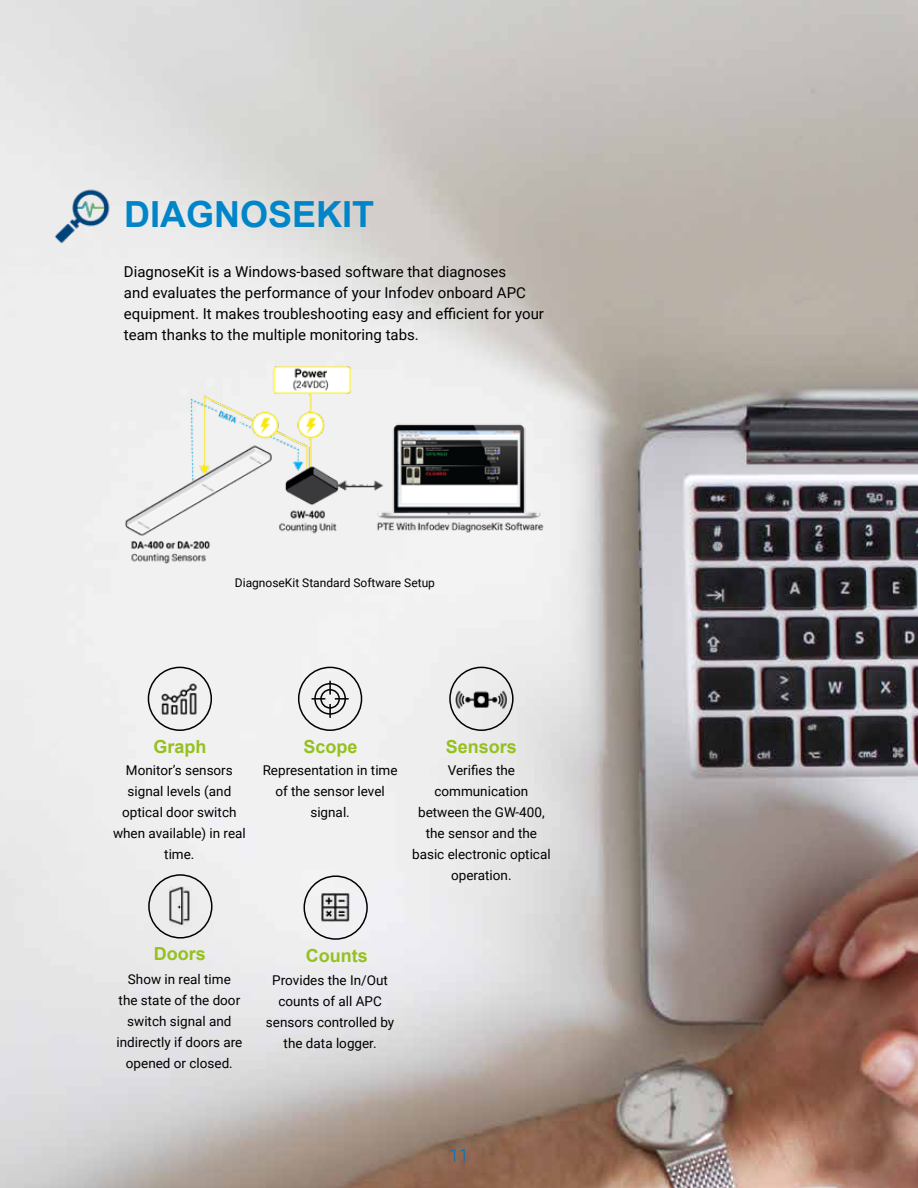
<style>
.page{position:relative;width:918px;height:1188px;background:#fff}
.page>*{position:absolute;margin:0;border:0;box-sizing:border-box;transform-origin:0 0}
.t1{font:700 36px "Arial";color:#0085c8}
.t2{font:700 18px "Arial";color:#95c11f}
.t3{font:300 18px "Roboto";color:#0073bc}
.t4{font:15px/21px "Roboto";color:#000}
.t5{font:13.5px/21px "Roboto";color:#000;text-align:center}
.t6{font:12px "Roboto";color:#000}
</style>
<div class="page">
<img style="left:0;top:0;width:918px;height:1188px">
<img style="left:49px;top:183px;width:66px;height:67px">
<div style="left:148px;top:667px;width:64px;height:64px;border:2px solid #000;border-radius:50%"></div>
<div style="left:298px;top:667px;width:64px;height:64px;border:2px solid #000;border-radius:50%"></div>
<div style="left:449px;top:667px;width:65px;height:64px;border:2px solid #000;border-radius:50%"></div>
<div style="left:148px;top:874px;width:65px;height:65px;border:2px solid #000;border-radius:50%"></div>
<div style="left:304px;top:875px;width:64px;height:65px;border:2px solid #000;border-radius:50%"></div>
<img style="left:161px;top:683px;width:37px;height:32px">
<img style="left:169px;top:886px;width:22px;height:40px">
<img style="left:455px;top:690px;width:53px;height:18px">
<img style="left:321px;top:893px;width:29px;height:29px">
<svg style="left:312px;top:681px;width:37px;height:37px"></svg>
<img style="left:112px;top:364px;width:255px;height:200px">
<img style="left:371px;top:364px;width:188px;height:200px">
<hr style="left:345px;top:486px;width:31px;height:1px;background:#3a3a3c">
<h1 class="t1" style="left:124px;top:189px;width:252px">DIAGNOSEKIT</h1>
<p class="t4" style="left:124px;top:261px;width:422px">DiagnoseKit is a Windows-based software that diagnoses<br>and evaluates the performance of your Infodev onboard APC equipment. It makes troubleshooting easy and efficient for your team thanks to the multiple monitoring tabs.</p>
<p class="t6" style="left:235px;top:575px;width:202px">DiagnoseKit Standard Software Setup</p>
<h2 class="t2" style="left:153px;top:734px;width:55px">Graph</h2>
<p class="t5" style="left:113px;top:759px;width:134px">Monitor’s sensors signal levels (and optical door switch when available) in real time.</p>
<h2 class="t2" style="left:304px;top:734px;width:56px">Scope</h2>
<p class="t5" style="left:263px;top:759px;width:136px">Representation in time of the sensor level signal.</p>
<h2 class="t2" style="left:446px;top:734px;width:73px">Sensors</h2>
<p class="t5" style="left:412px;top:759px;width:140px">Verifies the communication between the GW-400, the sensor and the basic electronic optical operation.</p>
<h2 class="t2" style="left:154px;top:941px;width:54px">Doors</h2>
<p class="t5" style="left:116px;top:968px;width:127px">Show in real time<br>the state of the door switch signal and indirectly if doors are opened or closed.</p>
<h2 class="t2" style="left:306px;top:943px;width:63px">Counts</h2>
<p class="t5" style="left:266px;top:970px;width:130px">Provides the In/Out counts of all APC sensors controlled by the data logger.</p>
<h2 class="t3" style="left:448px;top:1142px;width:21px">11</h2>
</div>
